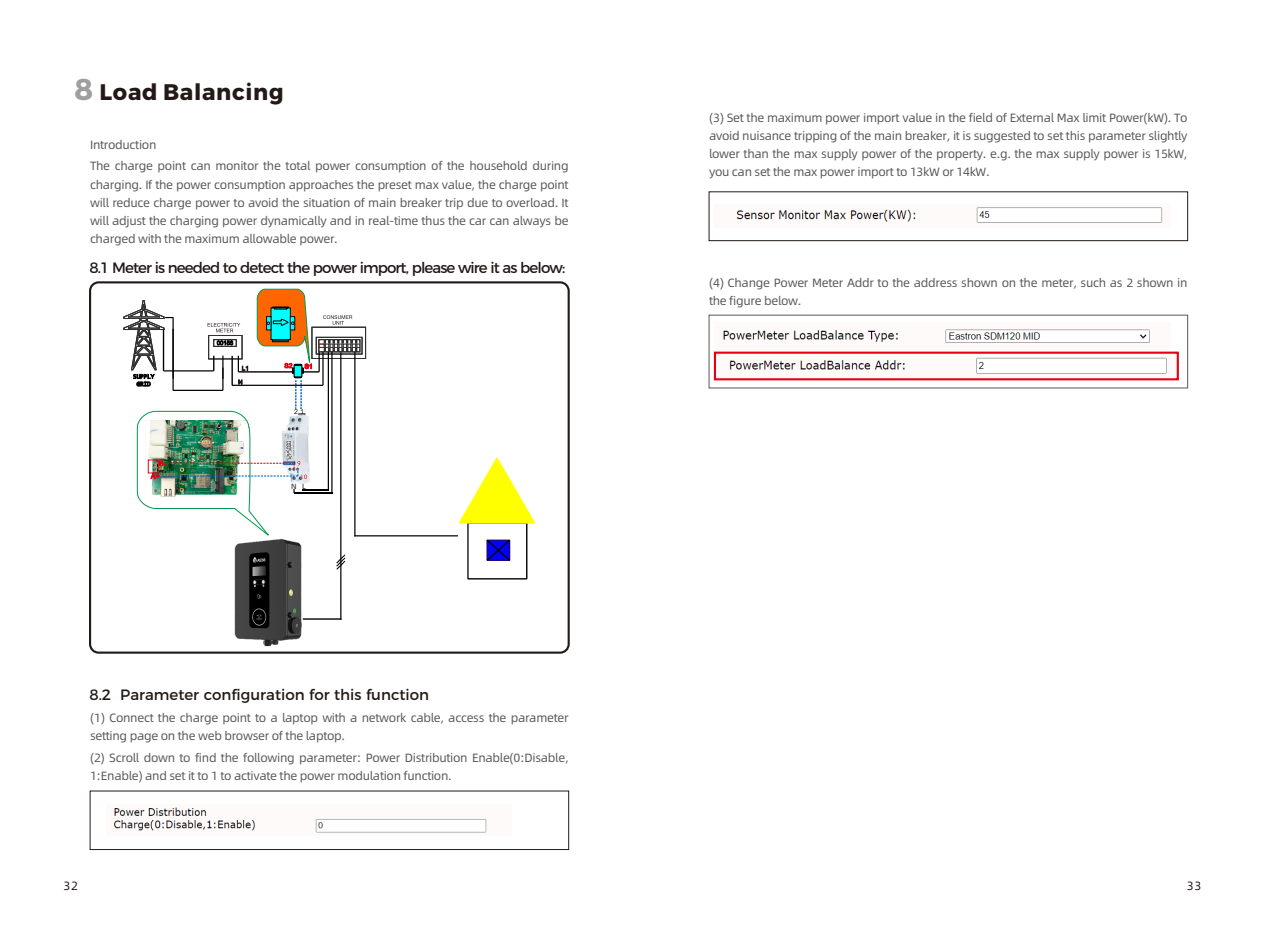
<style>
.page{position:relative;width:1265px;height:946px;background:#fff}
.page>*{position:absolute;margin:0;border:0;box-sizing:border-box;transform-origin:0 0}
.t1{font:700 22.5px "Montserrat";letter-spacing:.03em;color:#231916}
.t2{font:15px "Montserrat";letter-spacing:-.06em;color:#231916}
.t3{font:15px "Montserrat";color:#231916}
.t4{font:12px/18.1px "Alibaba Pu Hui Ti R";letter-spacing:-.025em;color:#595857}
.t5{font:12px "Alibaba Pu Hui Ti R";color:#231916}
.t6{font:7.5px "Alibaba Pu Hui Ti R";color:#231916}
.s1{font-size:30px;color:#9f9fa0}
</style>
<div class="page">
<div style="left:708px;top:315px;width:479px;height:73px;border:1px solid #595857"></div>
<div style="left:708px;top:191px;width:479px;height:50px;border:1px solid #231916"></div>
<img style="left:736px;top:207px;width:427px;height:16px">
<img style="left:113px;top:807px;width:374px;height:26px">
<img style="left:729px;top:357px;width:438px;height:17px">
<img style="left:723px;top:329px;width:427px;height:14px">
<div style="left:714px;top:351px;width:464px;height:29px;border:2px solid #e60013"></div>
<div style="left:89px;top:281px;width:480px;height:372px;border:2px solid #231916;border-radius:9px"></div>
<svg style="left:123px;top:289px;width:412px;height:330px"></svg>
<img style="left:231px;top:536px;width:73px;height:115px">
<h1 class="t1" style="left:74px;top:78px;width:210px"><span class="s1">8</span> Load Balancing</h1>
<p class="t4" style="left:90px;top:134px;width:480px;line-height:21.5px">Introduction<br>The charge point can monitor the total power consumption of the household during</p>
<p class="t4" style="left:90px;top:175px;width:480px;text-align:justify">charging. If the power consumption approaches the preset max value, the charge point will reduce charge power to avoid the situation of main breaker trip due to overload. It will adjust the charging power dynamically and in real-time thus the car can always be charged with the maximum allowable power.</p>
<p class="t2" style="left:89px;top:258px;width:477px">8.1 Meter is needed to detect the power import, please wire it as below:</p>
<p class="t6" style="left:291px;top:482px;width:16px">N L</p>
<p class="t3" style="left:89px;top:685px;width:341px">8.2 Parameter configuration for this function</p>
<p class="t4" style="left:90px;top:709px;width:480px">(1) Connect the charge point to a laptop with a network cable, access the parameter setting page on the web browser of the laptop.</p>
<p class="t4" style="left:90px;top:748px;width:480px">(2) Scroll down to find the following parameter: Power Distribution Enable(0:Disable,<br>1:Enable) and set it to 1 to activate the power modulation function.</p>
<p class="t4" style="left:709px;top:108px;width:480px;text-align:justify">(3) Set the maximum power import value in the field of External Max limit Power(kW). To avoid nuisance tripping of the main breaker, it is suggested to set this parameter slightly lower than the max supply power of the property. e.g. the max supply power is 15kW, you can set the max power import to 13kW or 14kW.</p>
<p class="t4" style="left:709px;top:273px;width:480px">(4) Change Power Meter Addr to the address shown on the meter, such as 2 shown in the figure below.</p>
<p class="t5" style="left:64px;top:879px;width:16px">32</p>
<p class="t5" style="left:1186px;top:879px;width:16px">33</p>
</div>
